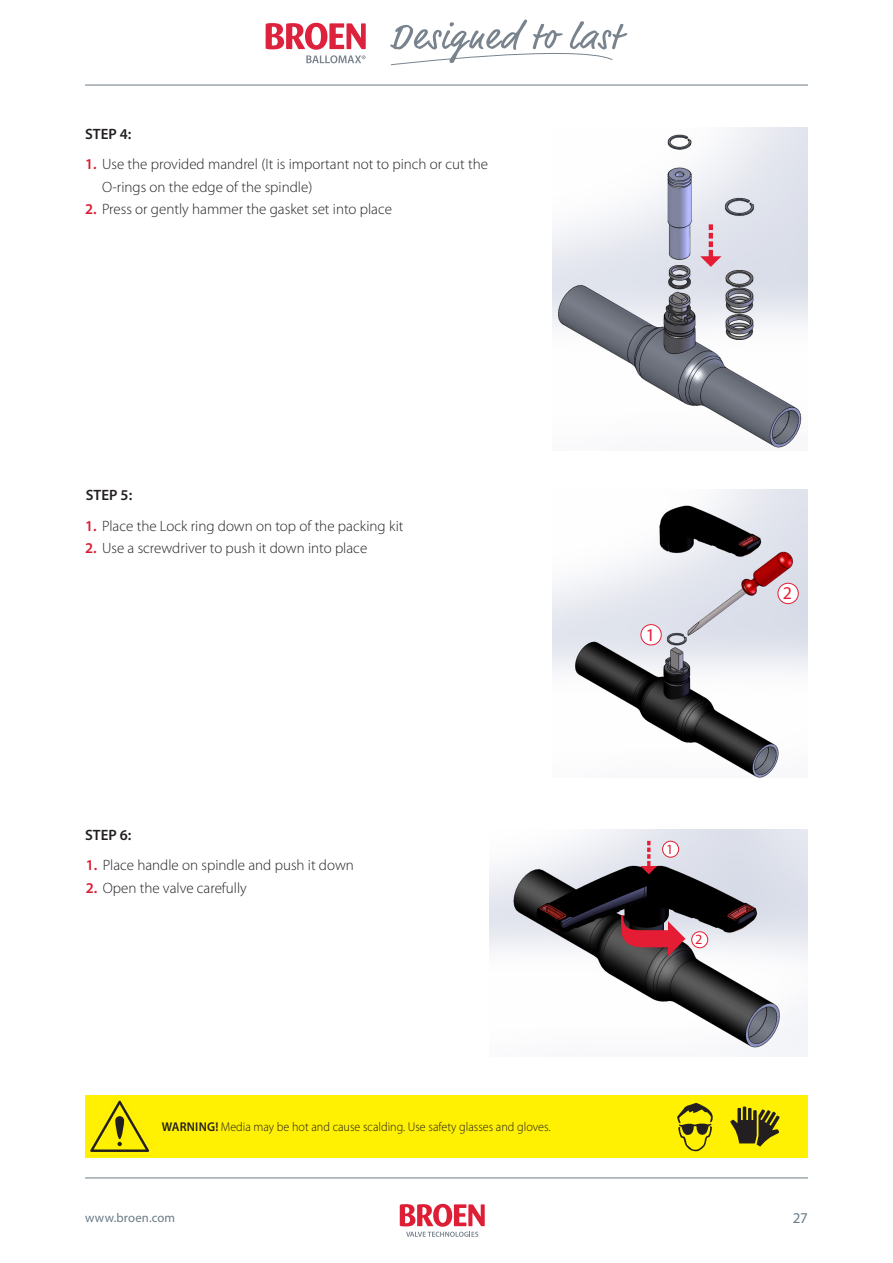
<style>
.page{position:relative;width:893px;height:1263px;background:#fff}
.page>*{position:absolute;margin:0;border:0;box-sizing:border-box;transform-origin:0 0}
.t1{font:18px "Myriad Pro";color:#e41d35}
.t2{font:300 15px/22.5px "Myriad Pro";color:#231f20}
.t3{font:600 15px "Myriad Pro";color:#231f20}
.t4{font:15px "Myriad Pro";color:#6a7b85}
.t5{font:14.25px "Myriad Pro";color:#e41d35}
.t6{font:300 12.75px "Myriad Pro";color:#231f20;scale:.95 1}
.t7{font:12.75px "Myriad Pro";letter-spacing:.01em;color:#6a7b85}
.s1{font-weight:600;color:#dc1a32}
.s2{font-weight:600}
</style>
<div class="page">
<svg style="left:390px;top:20px;width:237px;height:45px"></svg>
<svg style="left:266px;top:23px;width:100px;height:40px"></svg>
<svg style="left:400px;top:1204px;width:85px;height:33px"></svg>
<hr style="left:85px;top:85px;width:723px;height:1px;background:#6a7b85">
<hr style="left:85px;top:1178px;width:723px;height:1px;background:#6a7b85">
<img style="left:553px;top:128px;width:255px;height:320px">
<svg style="left:700px;top:224px;width:21px;height:43px"></svg>
<div style="left:85px;top:1095px;width:723px;height:62px;background:#fff101"></div>
<svg style="left:90px;top:1100px;width:60px;height:52px"></svg>
<svg style="left:677px;top:1103px;width:36px;height:48px"></svg>
<svg style="left:730px;top:1106px;width:50px;height:40px"></svg>
<img style="left:553px;top:489px;width:255px;height:288px">
<div style="left:641px;top:625px;width:20px;height:20px;background:#fff;border-radius:50%"></div>
<div style="left:640px;top:624px;width:22px;height:21px;border:1px solid #e41d35;border-radius:50%"></div>
<div style="left:778px;top:583px;width:20px;height:21px;background:#fff;border-radius:50%"></div>
<div style="left:777px;top:583px;width:22px;height:21px;border:1px solid #e41d35;border-radius:50%"></div>
<img style="left:490px;top:829px;width:318px;height:227px">
<svg style="left:640px;top:841px;width:17px;height:33px"></svg>
<div style="left:663px;top:841px;width:16px;height:16px;background:#fff;border-radius:50%"></div>
<div style="left:662px;top:841px;width:17px;height:16px;border:1px solid #e41d35;border-radius:50%"></div>
<div style="left:692px;top:932px;width:16px;height:16px;background:#fff;border-radius:50%"></div>
<div style="left:691px;top:931px;width:17px;height:17px;border:1px solid #e41d35;border-radius:50%"></div>
<svg style="left:621px;top:914px;width:64px;height:42px;background:#48484b"></svg>
<p class="t3" style="left:85px;top:124px;width:48px">STEP 4:</p>
<p class="t2" style="left:102px;top:153px;width:388px;text-indent:-17px"><span class="s1">1.</span> Use the provided mandrel (It is important not to pinch or cut the<br>O-rings on the edge of the spindle)</p>
<p class="t2" style="left:85px;top:198px;width:309px"><span class="s1">2.</span> Press or gently hammer the gasket set into place</p>
<p class="t3" style="left:86px;top:486px;width:48px">STEP 5:</p>
<p class="t2" style="left:85px;top:514px;width:320px"><span class="s1">1.</span> Place the Lock ring down on top of the packing kit</p>
<p class="t2" style="left:85px;top:537px;width:284px"><span class="s1">2.</span> Use a screwdriver to push it down into place</p>
<p class="t3" style="left:85px;top:826px;width:48px">STEP 6:</p>
<p class="t2" style="left:86px;top:854px;width:270px"><span class="s1">1.</span> Place handle on spindle and push it down</p>
<p class="t2" style="left:86px;top:876px;width:163px"><span class="s1">2.</span> Open the valve carefully</p>
<p class="t6" style="left:162px;top:1119px;width:411px"><span class="s2">WARNING!</span> Media may be hot and cause scalding. Use safety glasses and gloves.</p>
<p class="t1" style="left:646px;top:624px;width:11px">1</p>
<p class="t5" style="left:666px;top:840px;width:9px">1</p>
<p class="t5" style="left:695px;top:931px;width:9px">2</p>
<p class="t1" style="left:783px;top:582px;width:11px">2</p>
<p class="t7" style="left:85px;top:1209px;width:92px">www.broen.com</p>
<p class="t4" style="left:793px;top:1209px;width:16px">27</p>
</div>
